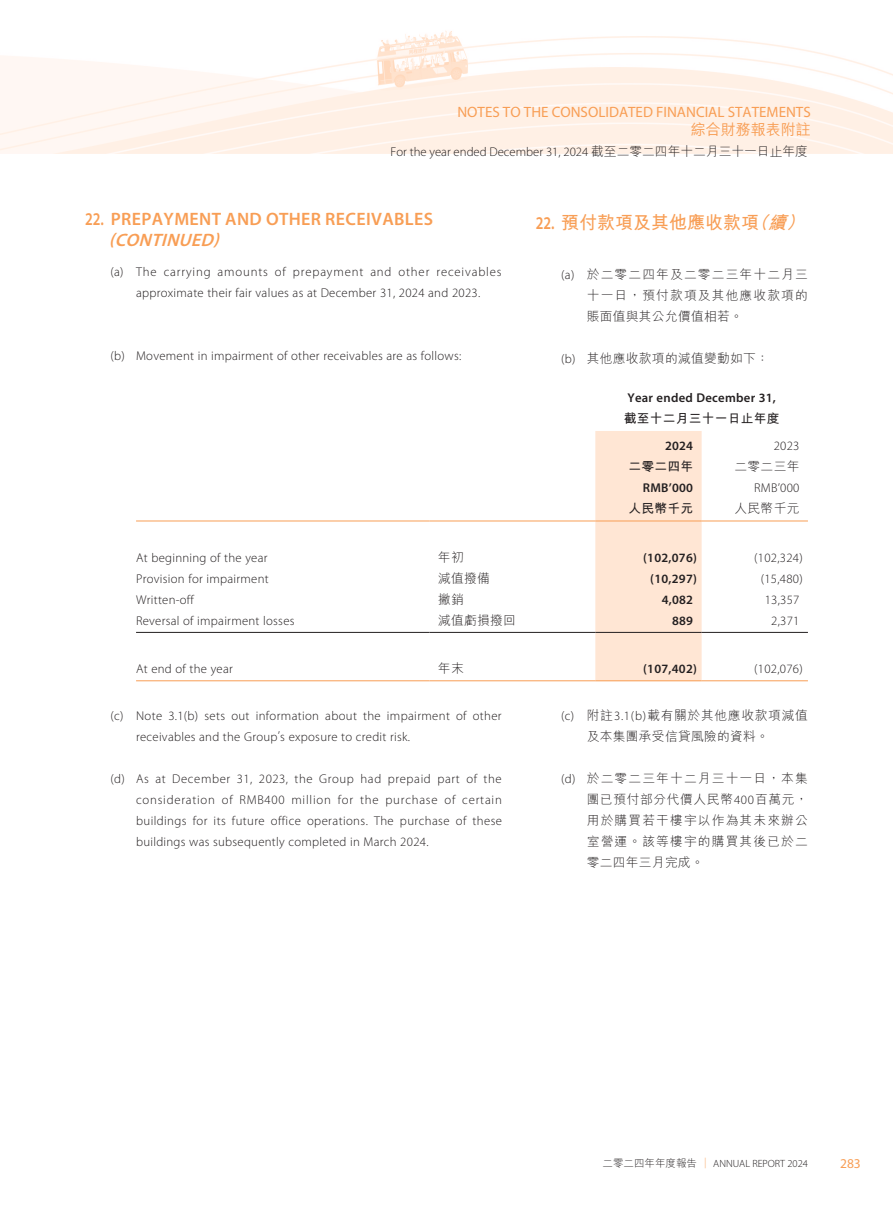
<style>
.page{position:relative;width:893px;height:1212px;background:#fff}
.page>*{position:absolute;margin:0;border:0;box-sizing:border-box;transform-origin:0 0}
.t1{font:600 18px "Myriad Pro";letter-spacing:.02em;color:#f89e55;scale:.8 1}
.t2{font:700 18px "M Hei HK";color:#f89e55}
.t3{font:italic 600 18px "Myriad Pro";color:#f89e55}
.t4{font:15px "Myriad Pro";color:#f89e55}
.t5{font:500 15px "M Hei HK";color:#f89e55}
.t6{font:13.5px "Myriad Pro";color:#f89e55}
.t7{font:300 12.75px/21px "Myriad Pro";letter-spacing:.02em;color:#231f20}
.t8{font:300 12.75px/21px "M Hei HK";letter-spacing:.055em;color:#231f20;text-align:justify}
.t9{font:300 12.75px/21px "Myriad Pro";letter-spacing:.065em;color:#231f20;text-align:center}
.t10{font:600 12.75px "Myriad Pro";letter-spacing:.02em;color:#231f20}
.t11{font:300 12.75px "Myriad Pro";color:#231f20}
.t12{font:700 12.75px "M Hei HK";letter-spacing:.02em;color:#231f20}
.t13{font:300 12.75px "M Hei HK";letter-spacing:.02em;color:#231f20}
.t14{font:300 10.5px "Myriad Pro";color:#231f20}
.s1{font-family:"M Hei HK"}
.s2{font-family:"Myriad Pro";font-weight:600}
.s3{font-style:italic}
.s4{font-family:"Myriad Pro"}
.s5{font-family:"M Hei HK";color:#f89e55}
</style>
<div class="page">
<img style="left:0;top:31px;width:893px;height:651px">
<div style="left:595px;top:431px;width:107px;height:249px;background:#ffe6d4"></div>
<hr style="left:136px;top:521px;width:293px;height:1px;background:#f89e55">
<hr style="left:429px;top:521px;width:166px;height:1px;background:#f89e55">
<hr style="left:595px;top:521px;width:107px;height:1px;background:#f89e55">
<hr style="left:702px;top:521px;width:106px;height:1px;background:#f89e55">
<hr style="left:136px;top:632px;width:293px;height:1px;background:#231f20">
<hr style="left:429px;top:632px;width:166px;height:1px;background:#231f20">
<hr style="left:595px;top:632px;width:107px;height:1px;background:#231f20">
<hr style="left:702px;top:632px;width:106px;height:1px;background:#231f20">
<hr style="left:136px;top:680px;width:293px;height:1px;background:#f89e55">
<hr style="left:429px;top:680px;width:166px;height:1px;background:#f89e55">
<hr style="left:595px;top:680px;width:107px;height:1px;background:#f89e55">
<hr style="left:702px;top:680px;width:106px;height:1px;background:#f89e55">
<p class="t4" style="left:457px;top:102px;width:355px">NOTES TO THE CONSOLIDATED FINANCIAL STATEMENTS</p>
<p class="t5" style="left:691px;top:118px;width:121px">綜合財務報表附註</p>
<p class="t11" style="left:390px;top:144px;width:419px">For the year ended December 31, 2024 <span class="s1">截至二零二四年十二月三十一日止年度</span></p>
<h1 class="t1" style="left:85px;top:208px;width:437px">22. PREPAYMENT AND OTHER RECEIVABLES</h1>
<h1 class="t3" style="left:109px;top:229px;width:117px">(CONTINUED)</h1>
<p class="t9" style="left:111px;top:261px;width:392px">(a) The carrying amounts of prepayment and other receivables approximate their fair values as at December 31, 2024 and 2023.</p>
<p class="t7" style="left:111px;top:345px;width:352px">(b) Movement in impairment of other receivables are as follows:</p>
<h1 class="t2" style="left:536px;top:209px;width:276px"><span class="s2">22.</span> 預付款項及其他應收款項<span class="s3">（續）</span></h1>
<p class="t8" style="left:587px;top:264px;width:223px;text-indent:-26px"><span class="s4">(a)</span> 於二零二四年及二零二三年十二月三十一日，預付款項及其他應收款項的賬面值與其公允價值相若。</p>
<p class="t13" style="left:561px;top:352px;width:209px"><span class="s4">(b)</span> 其他應收款項的減值變動如下：</p>
<p class="t10" style="left:627px;top:389px;width:150px">Year ended December 31,</p>
<p class="t12" style="left:624px;top:409px;width:157px">截至十二月三十一日止年度</p>
<p class="t10" style="left:665px;top:438px;width:30px">2024</p>
<p class="t7" style="left:774px;top:436px;width:27px">2023</p>
<p class="t12" style="left:628px;top:457px;width:66px">二零二四年</p>
<p class="t8" style="left:735px;top:456px;width:66px">二零二三年</p>
<p class="t10" style="left:643px;top:480px;width:52px">RMB’000</p>
<p class="t7" style="left:754px;top:478px;width:47px">RMB’000</p>
<p class="t12" style="left:628px;top:499px;width:66px">人民幣千元</p>
<p class="t8" style="left:735px;top:498px;width:66px">人民幣千元</p>
<p class="t7" style="left:136px;top:547px;width:133px">At beginning of the year</p>
<p class="t8" style="left:438px;top:546px;width:27px">年初</p>
<p class="t10" style="left:643px;top:549px;width:55px">(102,076)</p>
<p class="t7" style="left:754px;top:547px;width:50px">(102,324)</p>
<p class="t7" style="left:136px;top:568px;width:134px">Provision for impairment</p>
<p class="t8" style="left:438px;top:567px;width:53px">減值撥備</p>
<p class="t10" style="left:650px;top:570px;width:48px">(10,297)</p>
<p class="t7" style="left:761px;top:568px;width:44px">(15,480)</p>
<p class="t7" style="left:136px;top:589px;width:59px">Written-off</p>
<p class="t8" style="left:438px;top:588px;width:27px">撇銷</p>
<p class="t10" style="left:662px;top:591px;width:33px">4,082</p>
<p class="t7" style="left:765px;top:589px;width:36px">13,357</p>
<p class="t7" style="left:136px;top:610px;width:160px">Reversal of impairment losses</p>
<p class="t8" style="left:438px;top:609px;width:79px">減值虧損撥回</p>
<p class="t10" style="left:672px;top:612px;width:23px">889</p>
<p class="t7" style="left:771px;top:610px;width:30px">2,371</p>
<p class="t7" style="left:136px;top:659px;width:98px">At end of the year</p>
<p class="t8" style="left:438px;top:658px;width:27px">年末</p>
<p class="t10" style="left:643px;top:661px;width:55px">(107,402)</p>
<p class="t7" style="left:754px;top:659px;width:50px">(102,076)</p>
<p class="t7" style="left:136px;top:705px;width:367px;text-indent:-26px">(c) Note 3.1(b) sets out information about the impairment of other receivables and the Group’s exposure to credit risk.</p>
<p class="t7" style="left:136px;top:768px;width:367px;text-align:justify;text-indent:-26px">(d) As at December 31, 2023, the Group had prepaid part of the consideration of RMB400 million for the purchase of certain buildings for its future office operations. The purchase of these buildings was subsequently completed in March 2024.</p>
<p class="t8" style="left:587px;top:705px;width:223px;text-indent:-26px"><span class="s4">(c)</span> 附註<span class="s4">3.1(b)</span>載有關於其他應收款項減值及本集團承受信貸風險的資料。</p>
<p class="t8" style="left:587px;top:768px;width:223px;text-indent:-26px"><span class="s4">(d)</span> 於二零二三年十二月三十一日，本集團已預付部分代價人民幣<span class="s4">400</span>百萬元，用於購買若干樓宇以作為其未來辦公室營運。該等樓宇的購買其後已於二零二四年三月完成。</p>
<p class="t14" style="left:603px;top:1157px;width:207px"><span class="s1">二零二四年年度報告</span> <span class="s5">︱</span> ANNUAL REPORT 2024</p>
<p class="t6" style="left:840px;top:1155px;width:22px">283</p>
</div>
